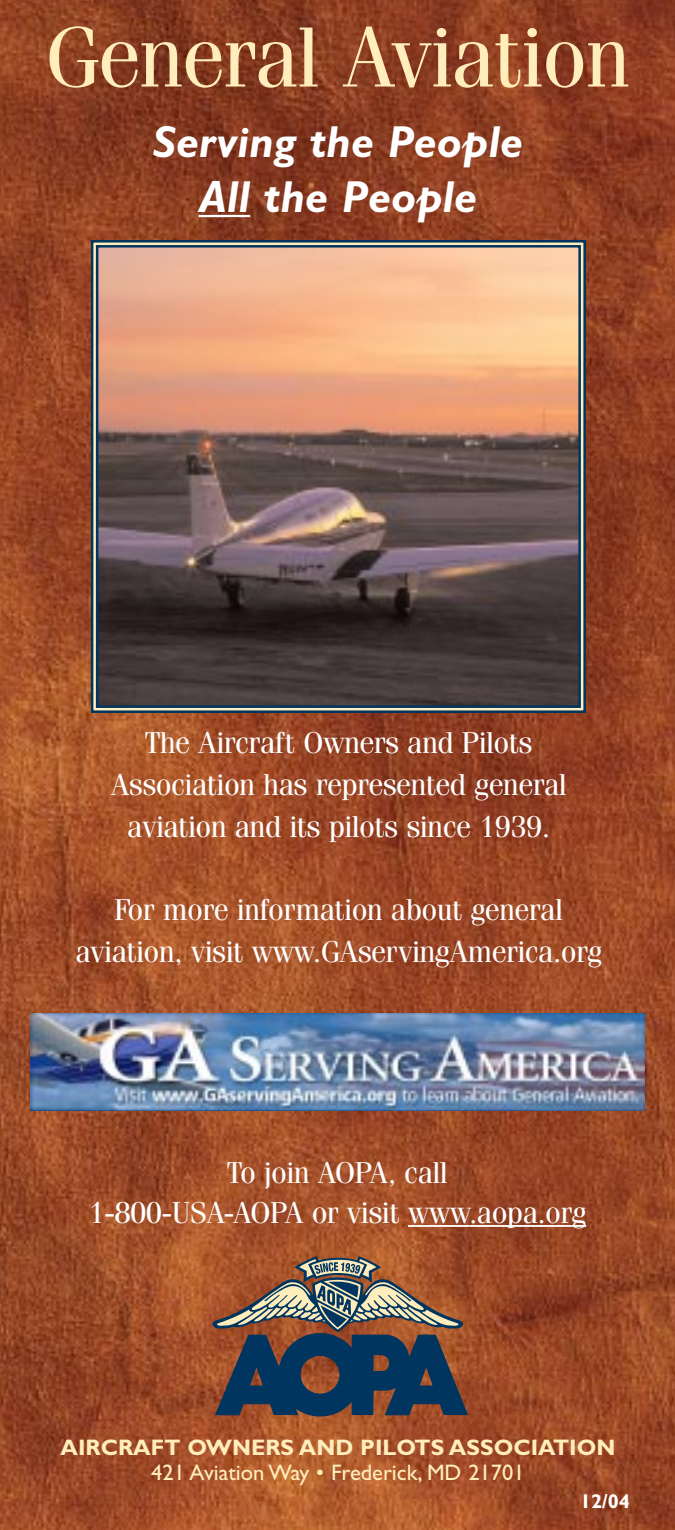
<style>
.page{position:relative;width:675px;height:1530px;background:#fff}
.page>*{position:absolute;margin:0;border:0;box-sizing:border-box;transform-origin:0 0}
.t1{font:85px "Fenice IT Cby BT";color:#ffedbc}
.t2{font:italic 700 45px/55px "Gill Sans";color:#fff;text-align:center}
.t3{font:30px/42px "Fenice IT Cby BT";color:#fff;text-align:center}
.t4{font:700 22.5px "Gill Sans";color:#ffedbc}
.t5{font:22.5px "Gill Sans";color:#ffedbc}
.t6{font:700 20px "Gill Sans";color:#fff}
</style>
<div class="page">
<img style="left:0;top:0;width:675px;height:1530px">
<hr style="left:199px;top:215px;width:51px;height:2px;background:#fff">
<svg style="left:213px;top:1256px;width:255px;height:160px;background:#635450"></svg>
<svg style="left:90px;top:239px;width:497px;height:475px;background:#907163"></svg>
<hr style="left:408px;top:1225px;width:61px;height:2px;background:#fff">
<hr style="left:469px;top:1225px;width:103px;height:2px;background:#fff">
<svg style="left:572px;top:1225px;width:14px;height:2px"></svg>
<img style="left:31px;top:1014px;width:614px;height:97px">
<h1 class="t1" style="left:46px;top:26px;width:585px">General Aviation</h1>
<h2 class="t2" style="left:153px;top:119px;width:372px">Serving the People<br>All the People</h2>
<p class="t3" style="left:111px;top:725px;width:457px">The Aircraft Owners and Pilots<br>Association has represented general aviation and its pilots since 1939.</p>
<p class="t3" style="left:76px;top:892px;width:528px">For more information about general aviation, visit www.GAservingAmerica.org</p>
<p class="t3" style="left:89px;top:1156px;width:499px;line-height:40px">To join AOPA, call<br>1-800-USA-AOPA or visit www.aopa.org</p>
<p class="t4" style="left:60px;top:1439px;width:556px">AIRCRAFT OWNERS AND PILOTS ASSOCIATION</p>
<p class="t5" style="left:151px;top:1464px;width:375px">421 Aviation Way • Frederick, MD 21701</p>
<p class="t6" style="left:580px;top:1494px;width:51px">12/04</p>
</div>
